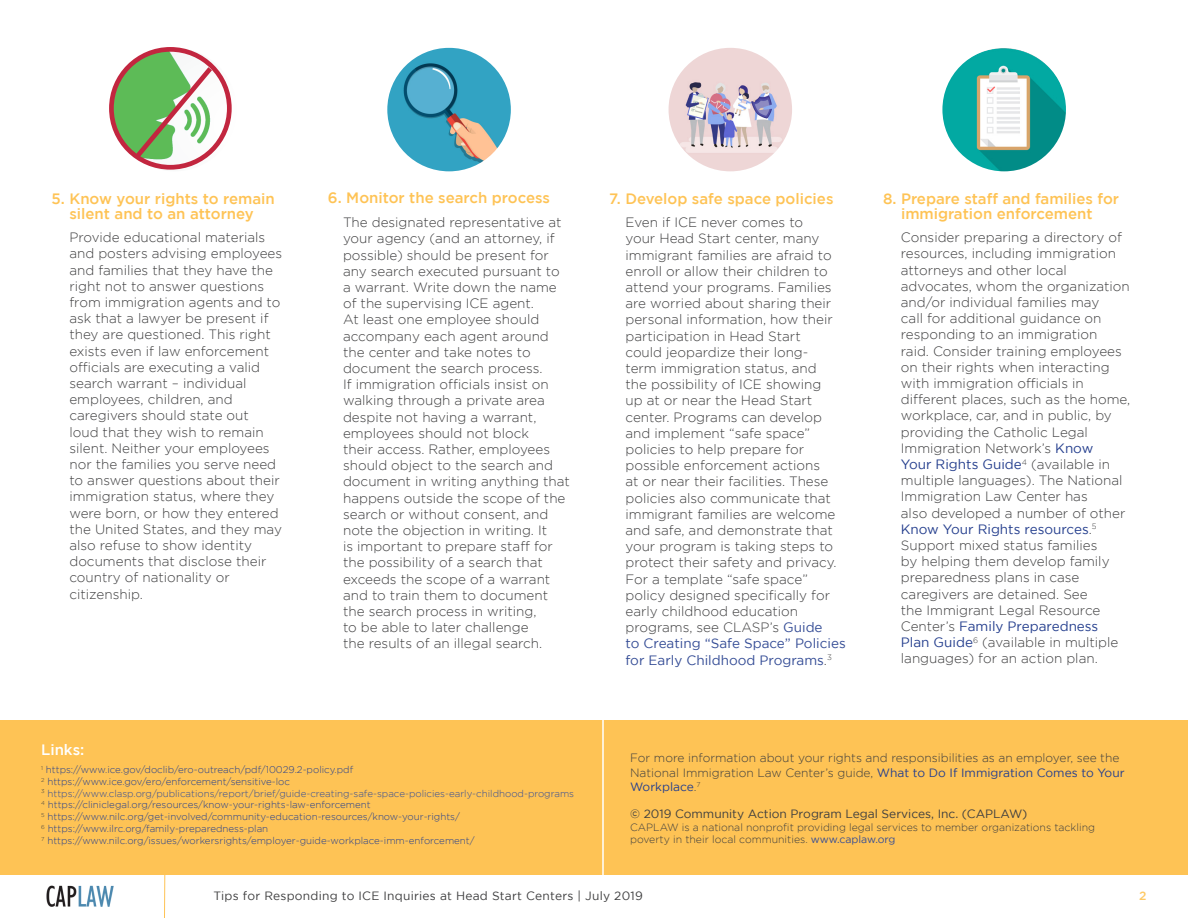
<style>
.page{position:relative;width:1188px;height:918px;background:#fff}
.page>*{position:absolute;margin:0;border:0;box-sizing:border-box;transform-origin:0 0}
.t1{font:500 15px/15px "Gotham";color:#fec355;text-align:center}
.t2{font:500 15px "Gotham";color:#fff}
.t3{font:300 13.5px/16.2px "Gotham";color:#3e3e3f}
.t4{font:300 12px/14.4px "Gotham";color:#3e3e3f}
.t5{font:12px "Gotham";letter-spacing:.005em;color:#3e3e3f}
.t6{font:500 12px "Gotham";color:#fec965}
.t7{font:300 10.5px/12.6px "Gotham";color:#3e3e3f}
.t8{font:300 9.75px "Gotham";color:#253f8e}
.t9{font:300 9.75px "Gotham";color:#354d96}
.s1{font-weight:400;color:#354d96}
.s2{font-weight:400;color:#253f8e}
</style>
<div class="page">
<div style="left:0;top:720px;width:1188px;height:154px;background:#fec355"></div>
<img style="left:113px;top:48px;width:123px;height:123px;border-radius:62px">
<img style="left:387px;top:48px;width:124px;height:123px;border-radius:62px">
<hr style="left:164px;top:874px;width:1px;height:44px;background:#fec355">
<div style="left:109px;top:47px;width:123px;height:123px;border:5px solid #c2263f;border-radius:50%"></div>
<svg style="left:131px;top:62px;width:86px;height:101px"></svg>
<img style="left:942px;top:48px;width:124px;height:123px;border-radius:62px">
<hr style="left:602px;top:693px;width:2px;height:193px;background:#fff">
<img style="left:46px;top:885px;width:68px;height:22px">
<img style="left:669px;top:48px;width:123px;height:123px;border-radius:62px">
<p class="t1" style="left:52px;top:191px;width:225px">5. Know your rights to remain silent and to an attorney</p>
<p class="t3" style="left:69px;top:229px;width:214px">Provide educational materials and posters advising employees and families that they have the right not to answer questions from immigration agents and to ask that a lawyer be present if they are questioned. This right exists even if law enforcement officials are executing a valid search warrant – individual employees, children, and caregivers should state out<br>loud that they wish to remain silent. Neither your employees nor the families you serve need to answer questions about their immigration status, where they were born, or how they entered the United States, and they may also refuse to show identity documents that disclose their country of nationality or citizenship.</p>
<p class="t2" style="left:41px;top:742px;width:45px">Links:</p>
<p class="t1" style="left:328px;top:190px;width:224px">6. Monitor the search process</p>
<p class="t3" style="left:343px;top:214px;width:228px">The designated representative at your agency (and an attorney, if possible) should be present for any search executed pursuant to a warrant. Write down the name of the supervising ICE agent.<br>At least one employee should accompany each agent around the center and take notes to document the search process.<br>If immigration officials insist on walking through a private area despite not having a warrant, employees should not block<br>their access. Rather, employees should object to the search and document in writing anything that happens outside the scope of the search or without consent, and note the objection in writing. It<br>is important to prepare staff for the possibility of a search that exceeds the scope of a warrant and to train them to document the search process in writing,<br>to be able to later challenge<br>the results of an illegal search.</p>
<p class="t8" style="left:41px;top:765px;width:314px"><sup>1</sup> https://www.ice.gov/doclib/ero-outreach/pdf/10029.2-policy.pdf</p>
<p class="t8" style="left:41px;top:776px;width:250px"><sup>2</sup> https://www.ice.gov/ero/enforcement/sensitive-loc</p>
<p class="t9" style="left:41px;top:788px;width:535px"><sup>3</sup> https://www.clasp.org/publications/report/brief/guide-creating-safe-space-policies-early-childhood-programs</p>
<p class="t8" style="left:41px;top:800px;width:331px"><sup>4</sup> https://cliniclegal.org/resources/know-your-rights-law-enforcement</p>
<p class="t8" style="left:41px;top:811px;width:420px"><sup>5</sup> https://www.nilc.org/get-involved/community-education-resources/know-your-rights/</p>
<p class="t8" style="left:41px;top:823px;width:229px"><sup>6</sup> https://www.ilrc.org/family-preparedness-plan</p>
<p class="t8" style="left:41px;top:836px;width:435px"><sup>7</sup> https://www.nilc.org/issues/workersrights/employer-guide-workplace-imm-enforcement/</p>
<p class="t1" style="left:609px;top:191px;width:226px">7. Develop safe space policies</p>
<p class="t3" style="left:626px;top:214px;width:222px">Even if ICE never comes to<br>your Head Start center, many immigrant families are afraid to enroll or allow their children to attend your programs. Families are worried about sharing their personal information, how their participation in Head Start<br>could jeopardize their long-<br>term immigration status, and<br>the possibility of ICE showing<br>up at or near the Head Start center. Programs can develop and implement “safe space” policies to help prepare for possible enforcement actions<br>at or near their facilities. These policies also communicate that immigrant families are welcome and safe, and demonstrate that your program is taking steps to protect their safety and privacy.<br>For a template “safe space” policy designed specifically for early childhood education programs, see CLASP’s <span class="s1">Guide<br>to Creating “Safe Space” Policies for Early Childhood Programs</span>.<sup>3</sup></p>
<p class="t1" style="left:883px;top:191px;width:238px">8. Prepare staff and families for immigration enforcement</p>
<p class="t3" style="left:901px;top:229px;width:231px">Consider preparing a directory of resources, including immigration attorneys and other local advocates, whom the organization and/or individual families may<br>call for additional guidance on responding to an immigration<br>raid. Consider training employees on their rights when interacting with immigration officials in different places, such as the home, workplace, car, and in public, by providing the Catholic Legal<br>Immigration Network’s <span class="s2">Know<br>Your Rights Guide</span><sup>4</sup> (available in multiple languages). The National<br>Immigration Law Center has<br>also developed a number of other<br><span class="s2">Know Your Rights resources</span>.<sup>5<br></sup>Support mixed status families<br>by helping them develop family preparedness plans in case caregivers are detained. See<br>the Immigrant Legal Resource<br>Center’s <span class="s2">Family Preparedness<br>Plan Guide</span><sup>6</sup> (available in multiple languages) for an action plan.</p>
<p class="t4" style="left:630px;top:751px;width:496px">For more information about your rights and responsibilities as an employer, see the<br>National Immigration Law Center’s guide, <span class="s2">What to Do If Immigration Comes to Your<br>Workplace</span>.<sup>7</sup></p>
<p class="t5" style="left:630px;top:807px;width:399px">© 2019 Community Action Program Legal Services, Inc. (CAPLAW)</p>
<p class="t7" style="left:630px;top:820px;width:466px">CAPLAW is a national nonprofit providing legal services to member organizations tackling poverty in their local communities. <span class="s1">www.caplaw.org</span></p>
<p class="t5" style="left:214px;top:889px;width:431px">Tips for Responding to ICE Inquiries at Head Start Centers | July 2019</p>
<p class="t6" style="left:1139px;top:889px;width:9px">2</p>
</div>
